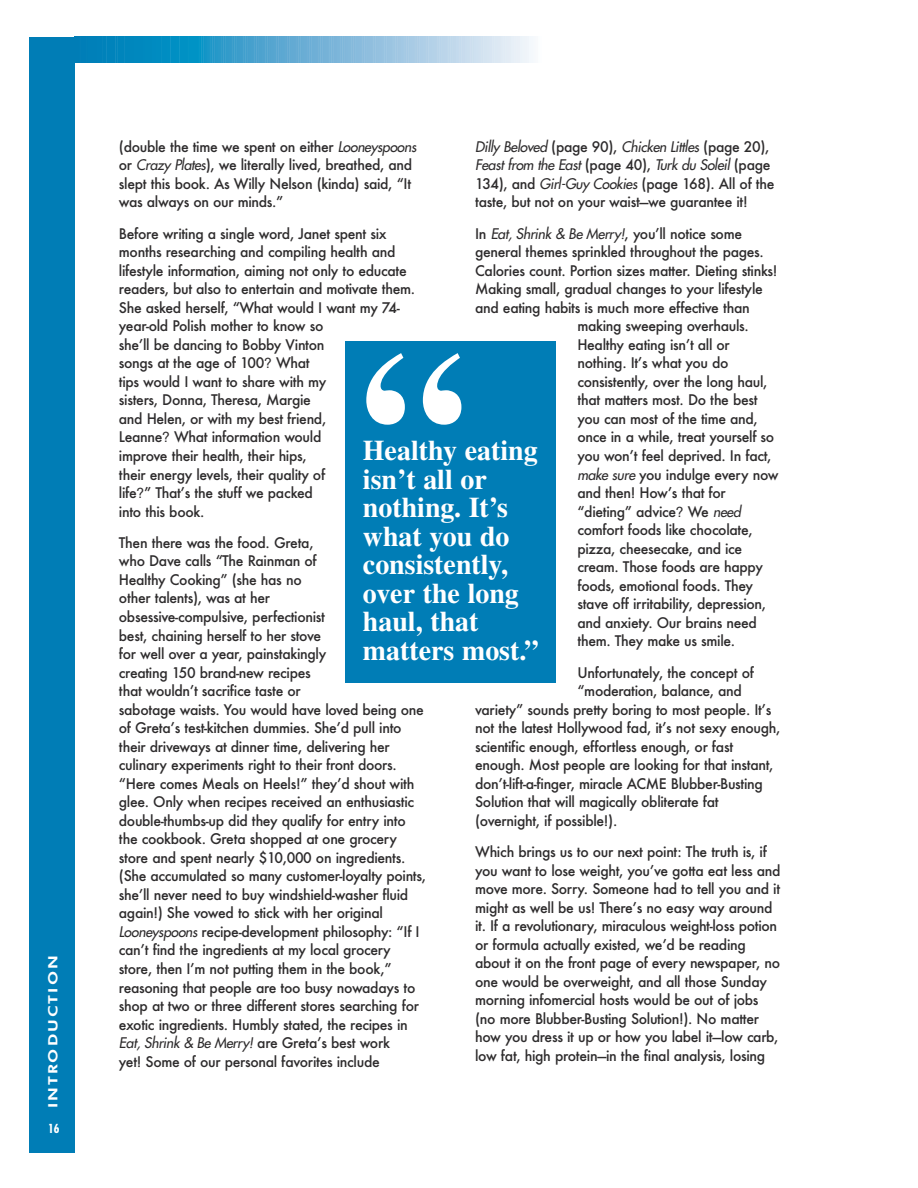
<style>
.page{position:relative;width:918px;height:1188px;background:#fff}
.page>*{position:absolute;margin:0;border:0;box-sizing:border-box;transform-origin:0 0}
.t1{font:700 213.75px "Times";color:#fff}
.t2{font:700 28.5px/28.5px "Times";color:#fff}
.t3{font:500 14.25px/18.5px "Futura";letter-spacing:-.025em;color:#2e2c2d}
.t4{font:800 12.9px "Futura BT";letter-spacing:.125em;color:#fff;scale:1.28 1}
.t5{font:700 condensed 12.9px "Futura BT";color:#fff}
.s1{font-weight:400;font-style:italic}
.s2{font-family:"Helvetica";font-weight:400}
</style>
<div class="page">
<svg style="left:75px;top:37px;width:458px;height:25px;background:#66b1d5"></svg>
<div style="left:29px;top:37px;width:46px;height:1116px;background:#007db6"></div>
<div style="left:346px;top:341px;width:210px;height:342px;background:#007db6"></div>
<p class="t4" style="left:48px;top:1108px;width:121px;rotate:-90deg">INTRODUCTION</p>
<p class="t5" style="left:48px;top:1123px;width:13px">16</p>
<p class="t3" style="left:475px;top:138px;width:301px"><span class="s1">Dilly Beloved</span> (page 90), <span class="s1">Chicken Littles</span> (page 20), <span class="s1">Feast from the East</span> (page 40), <span class="s1">Turk du Soleil</span> (page 134), and <span class="s1">Girl-Guy Cookies</span> (page 168). All of the taste, but not on your waist—we guarantee it!</p>
<p class="t3" style="left:475px;top:225px;width:268px">In <span class="s1">Eat, Shrink &amp; Be Merry!</span>, you’ll notice some</p>
<p class="t3" style="left:475px;top:244px;width:290px">general themes sprinkled throughout the pages.</p>
<p class="t3" style="left:475px;top:262px;width:304px">Calories count. Portion sizes matter. Dieting stinks!</p>
<p class="t3" style="left:475px;top:281px;width:289px">Making small, gradual changes to your lifestyle</p>
<p class="t3" style="left:475px;top:300px;width:276px">and eating habits is much more effective than</p>
<p class="t3" style="left:577px;top:318px;width:173px">making sweeping overhauls.</p>
<p class="t3" style="left:577px;top:337px;width:154px">Healthy eating isn’t all or</p>
<p class="t3" style="left:577px;top:355px;width:153px">nothing. It’s what you do</p>
<p class="t3" style="left:577px;top:374px;width:192px">consistently, over the long haul,</p>
<p class="t3" style="left:577px;top:392px;width:182px">that matters most. Do the best</p>
<p class="t3" style="left:577px;top:411px;width:182px">you can most of the time and,</p>
<p class="t3" style="left:577px;top:429px;width:198px">once in a while, treat yourself so</p>
<p class="t3" style="left:577px;top:448px;width:196px">you won’t feel deprived. In fact,</p>
<p class="t3" style="left:577px;top:466px;width:203px"><span class="s1">make sure</span> you indulge every now</p>
<p class="t3" style="left:577px;top:485px;width:150px">and then! How’s that for</p>
<p class="t3" style="left:577px;top:503px;width:165px">“dieting” advice<span class="s2">?</span> We <span class="s1">need</span></p>
<p class="t3" style="left:577px;top:522px;width:177px">comfort foods like chocolate,</p>
<p class="t3" style="left:577px;top:540px;width:166px">pizza, cheesecake, and ice</p>
<p class="t3" style="left:577px;top:559px;width:187px">cream. Those foods are happy</p>
<p class="t3" style="left:577px;top:577px;width:177px">foods, emotional foods. They</p>
<p class="t3" style="left:577px;top:596px;width:190px">stave off irritability, depression,</p>
<p class="t3" style="left:577px;top:614px;width:181px">and anxiety. Our brains need</p>
<p class="t3" style="left:577px;top:633px;width:159px">them. They make us smile.</p>
<p class="t3" style="left:577px;top:664px;width:178px">Unfortunately, the concept of</p>
<p class="t3" style="left:577px;top:683px;width:166px">“moderation, balance, and</p>
<p class="t3" style="left:475px;top:701px;width:298px">variety” sounds pretty boring to most people. It’s</p>
<p class="t3" style="left:475px;top:720px;width:307px">not the latest Hollywood fad, it’s not sexy enough,</p>
<p class="t3" style="left:475px;top:738px;width:259px">scientific enough, effortless enough, or fast</p>
<p class="t3" style="left:475px;top:757px;width:300px">enough. Most people are looking for that instant,</p>
<p class="t3" style="left:475px;top:775px;width:289px">don’t-lift-a-finger, miracle ACME Blubber-Busting</p>
<p class="t3" style="left:475px;top:794px;width:245px">Solution that will magically obliterate fat</p>
<p class="t3" style="left:475px;top:813px;width:144px">(overnight, if possible!).</p>
<p class="t3" style="left:475px;top:844px;width:307px">Which brings us to our next point: The truth is, if you want to lose weight, you’ve gotta eat less and move more. Sorry. Someone had to tell you and it might as well be us! There’s no easy way around it. If a revolutionary, miraculous weight-loss potion or formula actually existed, we’d be reading about it on the front page of every newspaper, no one would be overweight, and all those Sunday morning infomercial hosts would be out of jobs (no more Blubber-Busting Solution!). No matter how you dress it up or how you label it—low carb, low fat, high protein—in the final analysis, losing</p>
<p class="t3" style="left:119px;top:139px;width:299px">(double the time we spent on either <span class="s1">Looneyspoons </span>or <span class="s1">Crazy Plates</span>), we literally lived, breathed, and slept this book. As Willy Nelson (kinda) said, “It was always on our minds.”</p>
<p class="t3" style="left:119px;top:225px;width:298px">Before writing a single word, Janet spent six months researching and compiling health and lifestyle information, aiming not only to educate readers, but also to entertain and motivate them.<br>She asked herself, “What would I want my 74- year-old Polish mother to know so<br>she’ll be dancing to Bobby Vinton<br>songs at the age of 100<span class="s2">?</span> What<br>tips would I want to share with my<br>sisters, Donna, Theresa, Margie<br>and Helen, or with my best friend,<br>Leanne<span class="s2">?</span> What information would<br>improve their health, their hips,<br>their energy levels, their quality of<br>life<span class="s2">?</span>” That’s the stuff we packed<br>into this book.</p>
<p class="t3" style="left:119px;top:535px;width:309px">Then there was the food. Greta,<br>who Dave calls “The Rainman of<br>Healthy Cooking” (she has no<br>other talents), was at her<br>obsessive-compulsive, perfectionist<br>best, chaining herself to her stove<br>for well over a year, painstakingly<br>creating 150 brand-new recipes<br>that wouldn’t sacrifice taste or<br>sabotage waists. You would have loved being one of Greta’s test-kitchen dummies. She’d pull into their driveways at dinner time, delivering her culinary experiments right to their front doors. “Here comes Meals on Heels!” they’d shout with glee. Only when recipes received an enthusiastic double-thumbs-up did they qualify for entry into the cookbook. Greta shopped at one grocery store and spent nearly $10,000 on ingredients. (She accumulated so many customer-loyalty points, she’ll never need to buy windshield-washer fluid again!) She vowed to stick with her original <span class="s1">Looneyspoons</span> recipe-development philosophy: “If I can’t find the ingredients at my local grocery store, then I’m not putting them in the book,” reasoning that people are too busy nowadays to shop at two or three different stores searching for exotic ingredients. Humbly stated, the recipes in <span class="s1">Eat, Shrink &amp; Be Merry!</span> are Greta’s best work<br>yet! Some of our personal favorites include</p>
<h1 class="t1" style="left:360px;top:351px;width:106px">“</h1>
<h2 class="t2" style="left:363px;top:439px;width:177px">Healthy eating isn’t all or nothing. It’s what you do consistently, over the long haul, that matters most.”</h2>
</div>
